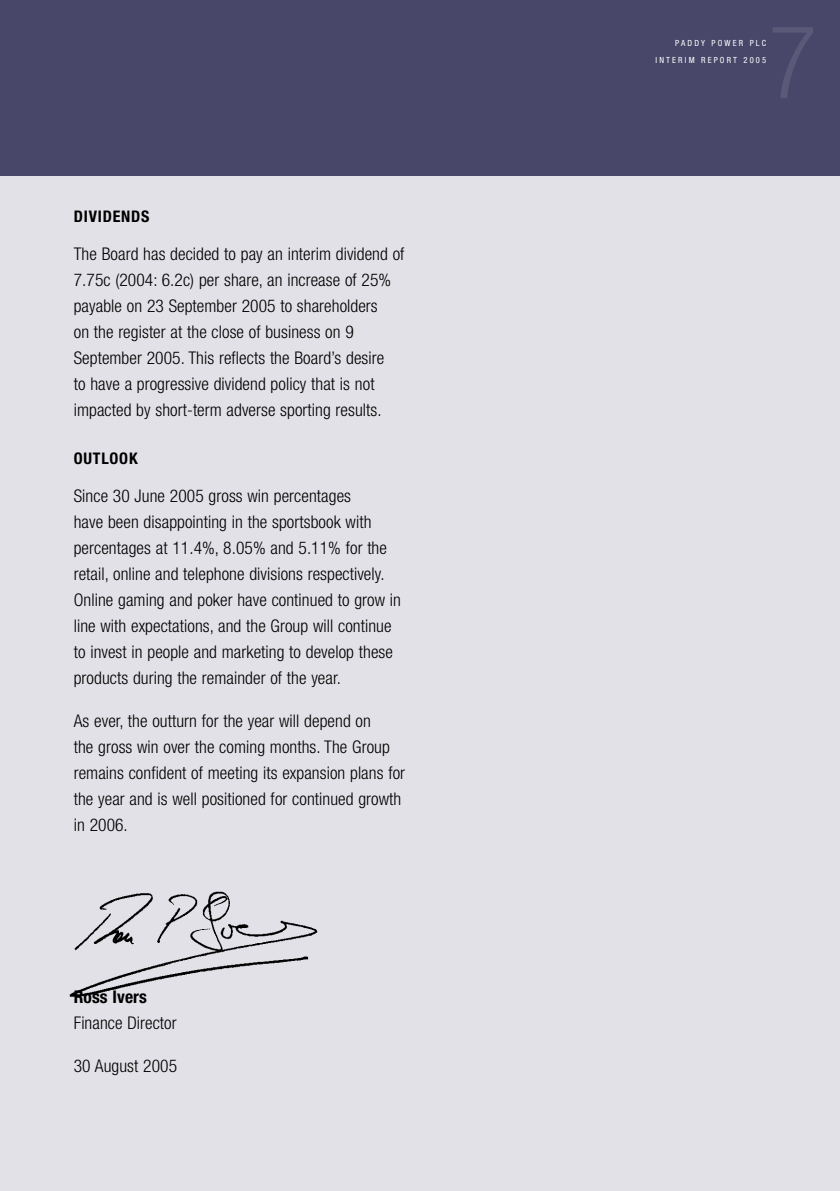
<style>
.page{position:relative;width:840px;height:1191px;background:#fff}
.page>*{position:absolute;margin:0;border:0;box-sizing:border-box;transform-origin:0 0}
.Body_copy{font:300 condensed 17.6px/26px "Helvetica Neue";letter-spacing:.005em;color:#000}
.Subheads{font:700 condensed 16px "Helvetica Neue";letter-spacing:.05em;color:#000}
.t1{font:condensed 8.4px/17px "Helvetica Neue";letter-spacing:.25em;color:#fff;text-align:right}
.s1{font-weight:700}
</style>
<div class="page">
<div style="left:0;top:0;width:839px;height:1191px;background:#e2e1e7"></div>
<div style="left:0;top:0;width:839px;height:176px;background:#484669"></div>
<img style="left:69px;top:891px;width:249px;height:106px">
<p class="Subheads" style="left:74px;top:207px;width:77px">DIVIDENDS</p>
<p class="Body_copy" style="left:74px;top:240px;width:332px">The Board has decided to pay an interim dividend of 7.75c (2004: 6.2c) per share, an increase of 25% payable on 23 September 2005 to shareholders<br>on the register at the close of business on 9<br>September 2005. This reflects the Board’s desire<br>to have a progressive dividend policy that is not impacted by short-term adverse sporting results.</p>
<p class="Subheads" style="left:74px;top:449px;width:65px">OUTLOOK</p>
<p class="Body_copy" style="left:74px;top:482px;width:328px">Since 30 June 2005 gross win percentages<br>have been disappointing in the sportsbook with percentages at 11.4%, 8.05% and 5.11% for the retail, online and telephone divisions respectively.<br>Online gaming and poker have continued to grow in line with expectations, and the Group will continue to invest in people and marketing to develop these products during the remainder of the year.</p>
<p class="Body_copy" style="left:74px;top:707px;width:332px">As ever, the outturn for the year will depend on<br>the gross win over the coming months. The Group remains confident of meeting its expansion plans for the year and is well positioned for continued growth in 2006.</p>
<p class="Body_copy" style="left:74px;top:983px;width:104px"><span class="s1">Ross Ivers<br></span>Finance Director</p>
<p class="Body_copy" style="left:74px;top:1052px;width:105px">30 August 2005</p>
<p class="t1" style="left:655px;top:35px;width:112px">PADDY POWER PLC<br>INTERIM REPORT 2005</p>
</div>
